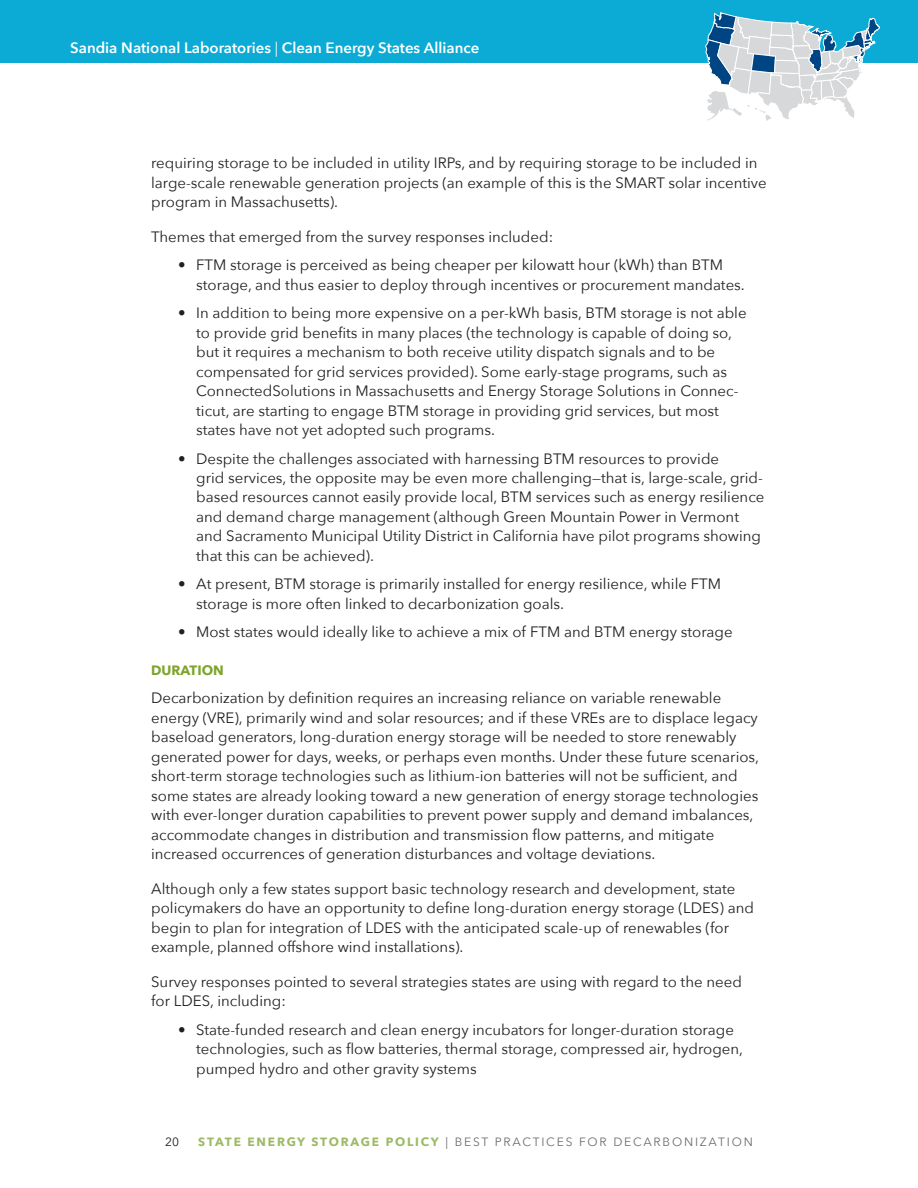
<style>
.page{position:relative;width:918px;height:1188px;background:#fff}
.page>*{position:absolute;margin:0;border:0;box-sizing:border-box;transform-origin:0 0}
.t1{font:15px/19.5px "Avenir Next";color:#231f20}
.t2{font:600 15px "Avenir Next";color:#fff}
.t3{font:700 13.5px "Avenir Next";color:#7da42d}
.t4{font:12px "Avenir Next";letter-spacing:.15em;color:#6c6d70}
.t5{font:12px "Avenir Next";color:#231f20}
.s1{font-weight:400}
.s2{font-weight:700;color:#9eba65}
</style>
<div class="page">
<div style="left:0;top:0;width:918px;height:63px;background:#0babd5"></div>
<svg style="left:705px;top:12px;width:175px;height:109px"></svg>
<p class="t2" style="left:70px;top:35px;width:411px">Sandia National Laboratories <span class="s1">|</span> Clean Energy States Alliance</p>
<p class="t1" style="left:151px;top:152px;width:617px">requiring storage to be included in utility IRPs, and by requiring storage to be included in large-scale renewable generation projects (an example of this is the SMART solar incentive program in Massachusetts).</p>
<p class="t1" style="left:151px;top:226px;width:403px">Themes that emerged from the survey responses included:</p>
<p class="t1" style="left:196px;top:254px;width:550px;text-indent:-18px">• FTM storage is perceived as being cheaper per kilowatt hour (kWh) than BTM storage, and thus easier to deploy through incentives or procurement mandates.</p>
<p class="t1" style="left:196px;top:302px;width:552px;text-indent:-18px">• In addition to being more expensive on a per-kWh basis, BTM storage is not able to provide grid benefits in many places (the technology is capable of doing so, but it requires a mechanism to both receive utility dispatch signals and to be compensated for grid services provided). Some early-stage programs, such as ConnectedSolutions in Massachusetts and Energy Storage Solutions in Connec&shy;ticut, are starting to engage BTM storage in providing grid services, but most states have not yet adopted such programs.</p>
<p class="t1" style="left:196px;top:448px;width:570px;text-indent:-18px">• Despite the challenges associated with harnessing BTM resources to provide<br>grid services, the opposite may be even more challenging—that is, large-scale, grid&shy;based resources cannot easily provide local, BTM services such as energy resilience and demand charge management (although Green Mountain Power in Vermont and Sacramento Municipal Utility District in California have pilot programs showing that this can be achieved).</p>
<p class="t1" style="left:196px;top:574px;width:526px;text-indent:-18px">• At present, BTM storage is primarily installed for energy resilience, while FTM storage is more often linked to decarbonization goals.</p>
<p class="t1" style="left:178px;top:622px;width:556px">• Most states would ideally like to achieve a mix of FTM and BTM energy storage</p>
<p class="t3" style="left:151px;top:658px;width:74px">DURATION</p>
<p class="t1" style="left:151px;top:687px;width:610px">Decarbonization by definition requires an increasing reliance on variable renewable energy (VRE), primarily wind and solar resources; and if these VREs are to displace legacy baseload generators, long-duration energy storage will be needed to store renewably generated power for days, weeks, or perhaps even months. Under these future scenarios, short-term storage technologies such as lithium-ion batteries will not be sufficient, and some states are already looking toward a new generation of energy storage technologies with ever-longer duration capabilities to prevent power supply and demand imbalances, accommodate changes in distribution and transmission flow patterns, and mitigate increased occurrences of generation disturbances and voltage deviations.</p>
<p class="t1" style="left:151px;top:878px;width:604px">Although only a few states support basic technology research and development, state policymakers do have an opportunity to define long-duration energy storage (LDES) and begin to plan for integration of LDES with the anticipated scale-up of renewables (for example, planned offshore wind installations).</p>
<p class="t1" style="left:151px;top:971px;width:592px">Survey responses pointed to several strategies states are using with regard to the need for LDES, including:</p>
<p class="t1" style="left:196px;top:1019px;width:548px;text-indent:-18px">• State-funded research and clean energy incubators for longer-duration storage technologies, such as flow batteries, thermal storage, compressed air, hydrogen, pumped hydro and other gravity systems</p>
<p class="t5" style="left:165px;top:1131px;width:15px">20</p>
<p class="t4" style="left:198px;top:1131px;width:556px"><span class="s2">STATE ENERGY STORAGE POLICY</span> | BEST PRACTICES FOR DECARBONIZATION</p>
</div>
